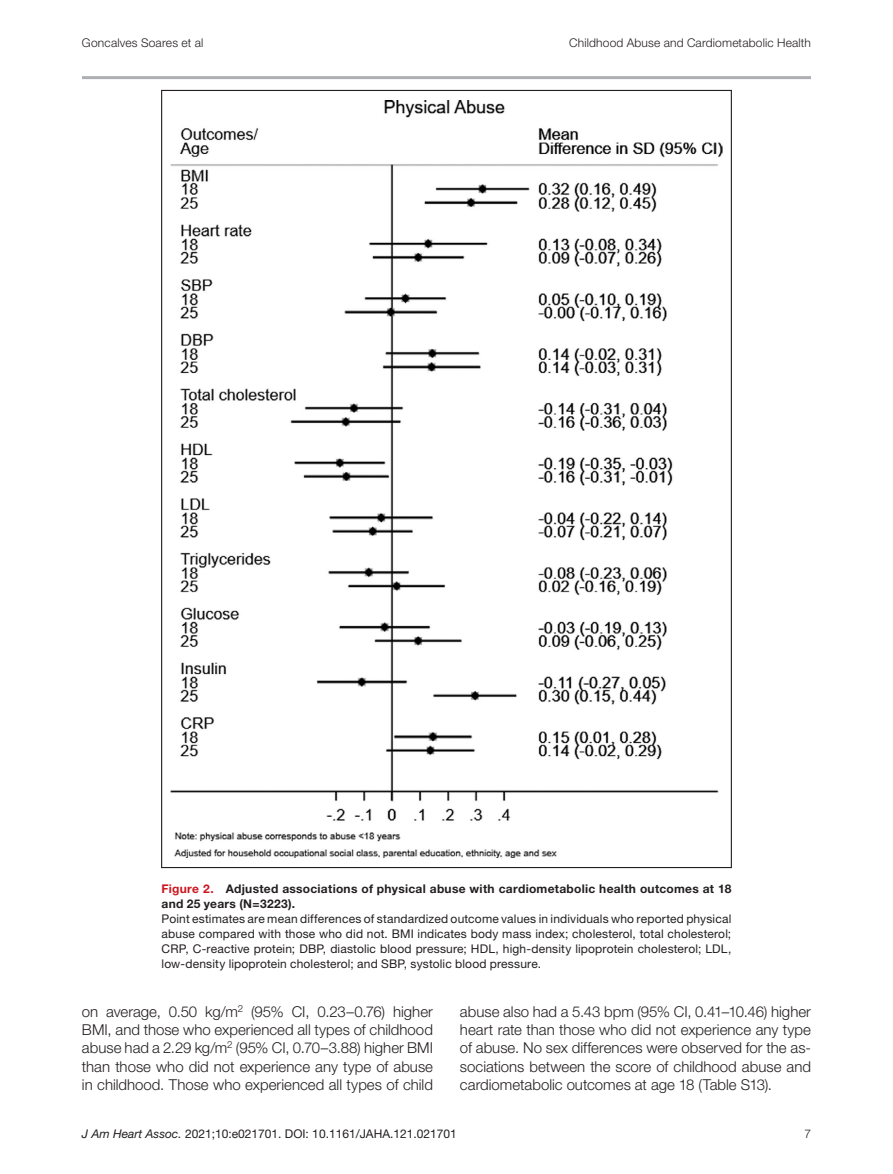
<style>
.page{position:relative;width:893px;height:1174px;background:#fff}
.page>*{position:absolute;margin:0;border:0;box-sizing:border-box;transform-origin:0 0}
.t1{font:300 15px/18px "Helvetica Neue LT Std";color:#231f20;text-align:justify}
.t2{font:12px/15px "Helvetica Neue LT Std";letter-spacing:.01em;color:#231f20;text-align:justify}
.t3{font:700 12px/15px "Helvetica Neue LT Std";letter-spacing:.02em;color:#231f20}
.t4{font:300 12px "Helvetica Neue LT Std";letter-spacing:.015em;color:#231f20}
.s1{color:#cd151d}
.s2{font-style:italic}
</style>
<div class="page">
<img style="left:170px;top:100px;width:553px;height:758px">
<hr style="left:82px;top:76px;width:729px;height:3px;background:#aeafb3">
<p class="t4" style="left:82px;top:35px;width:123px">Goncalves Soares et al</p>
<p class="t4" style="left:569px;top:35px;width:243px">Childhood Abuse and Cardiometabolic Health</p>
<p class="t3" style="left:162px;top:881px;width:571px"><span class="s1">Figure 2.</span> Adjusted associations of physical abuse with cardiometabolic health outcomes at 18 and 25 years (N=3223).</p>
<p class="t2" style="left:162px;top:911px;width:571px">Point estimates are mean differences of standardized outcome values in individuals who reported physical abuse compared with those who did not. BMI indicates body mass index; cholesterol, total cholesterol; CRP, C-reactive protein; DBP, diastolic blood pressure; HDL, high-density lipoprotein cholesterol; LDL, low-density lipoprotein cholesterol; and SBP, systolic blood pressure.</p>
<p class="t1" style="left:82px;top:1002px;width:353px">on average, 0.50 kg/m<sup>2</sup> (95% CI, 0.23–0.76) higher BMI, and those who experienced all types of childhood abuse had a 2.29 kg/m<sup>2</sup> (95% CI, 0.70–3.88) higher BMI than those who did not experience any type of abuse in childhood. Those who experienced all types of child</p>
<p class="t1" style="left:460px;top:1002px;width:353px">abuse also had a 5.43 bpm (95% CI, 0.41–10.46) higher heart rate than those who did not experience any type of abuse. No sex differences were observed for the as&shy;sociations between the score of childhood abuse and cardiometabolic outcomes at age 18 (Table S13).</p>
<p class="t2" style="left:82px;top:1126px;width:376px"><span class="s2">J Am Heart Assoc.</span> 2021;10:e021701. DOI: 10.1161/JAHA.121.021701</p>
<p class="t4" style="left:804px;top:1126px;width:8px">7</p>
</div>
